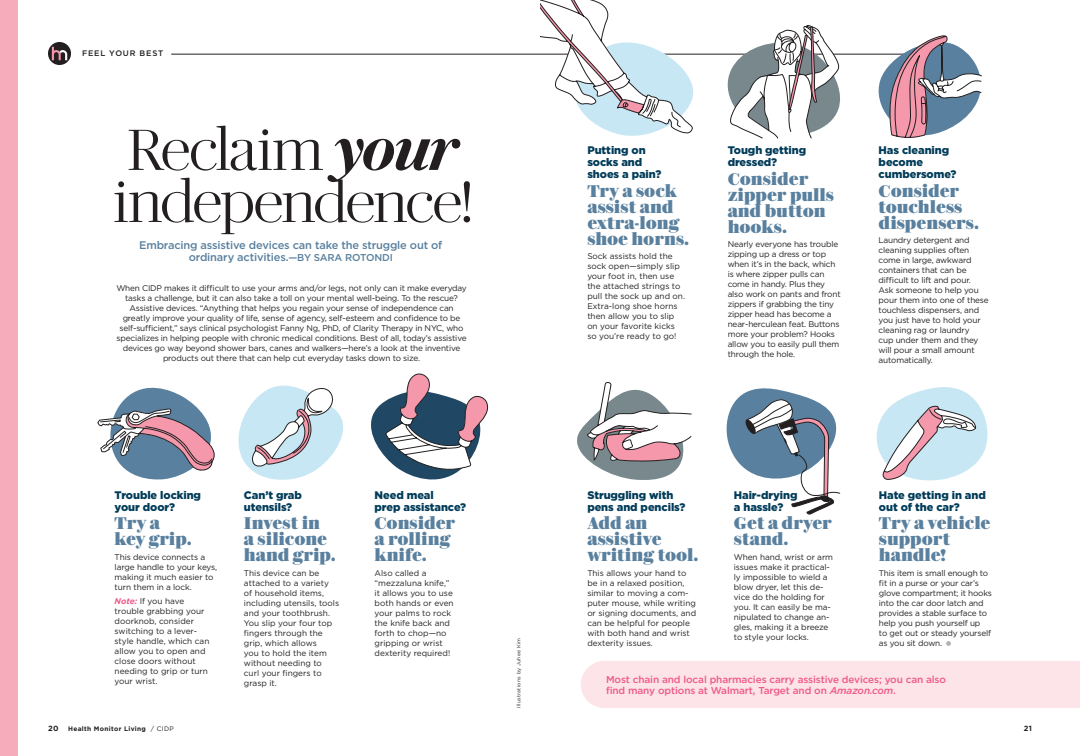
<style>
.page{position:relative;width:1080px;height:756px;background:#fff}
.page>*{position:absolute;margin:0;border:0;box-sizing:border-box;transform-origin:0 0}
.HEADLINE_SERIF{font:300 58.1px/52.1px "Darby Serif Display";letter-spacing:-.04em;color:#231f20}
.BODY_COPY_SERIF_No_Indent{font:900 17px/16px "Darby Serif Display";letter-spacing:-.005em;color:#59809e}
.BODY_COPY_SERIF_No_Indent-2{font:900 11px/12px "Gotham";letter-spacing:-.005em;color:#023c59}
.DEK_SANS_UNDERLINE{font:500 11px/12.2px "Gotham";letter-spacing:-.015em;color:#59809e;text-align:center}
.BODY_COPY_SERIF_No_Indent-3{font:500 10px/11px "Gotham";letter-spacing:-.01em;color:#f05987}
.BODY_COPY_SERIF_No_Indent-4{font:8.2px/10px "Gotham";letter-spacing:-.02em;color:#231f20}
.BODY_COPY_SERIF_No_Indent-5{font:8.2px/10px "Gotham";color:#231f20}
.TOC_Story_Subhead{font:500 8px "Gotham";letter-spacing:.1em;color:#231f20}
.t1{font:700 7.5px "Gotham";color:#231f20}
.t2{font:700 6.5px "Gotham";letter-spacing:.05em;color:#231f20}
.GUTTER_CREDIT{font:5px "Gotham";letter-spacing:.05em;color:#231f20}
.s1{font-weight:600;font-style:italic}
.s2{font-size:57px}
.s3{font-size:55.8px}
.s4{font-size:9.9px}
.s5{font-weight:700;font-style:italic;color:#f05987}
.s6{font-style:italic}
.s7{font-weight:400}
</style>
<div class="page">
<hr style="left:540px;top:54px;width:374px;height:1px;background:#231f20">
<svg style="left:48px;top:42px;width:23px;height:23px"></svg>
<svg style="left:52px;top:47px;width:15px;height:13px"></svg>
<div style="left:0;top:0;width:18px;height:756px;background:#f7acbb"></div>
<div style="left:581px;top:661px;width:499px;height:47px;background:#fce4e8"></div>
<svg style="left:540px;top:0;width:154px;height:136px"></svg>
<svg style="left:97px;top:387px;width:118px;height:93px"></svg>
<svg style="left:720px;top:25px;width:126px;height:114px"></svg>
<svg style="left:238px;top:385px;width:105px;height:95px"></svg>
<svg style="left:871px;top:35px;width:111px;height:103px"></svg>
<svg style="left:577px;top:382px;width:115px;height:98px"></svg>
<svg style="left:371px;top:373px;width:117px;height:107px"></svg>
<svg style="left:726px;top:388px;width:115px;height:127px"></svg>
<svg style="left:876px;top:387px;width:112px;height:94px"></svg>
<svg style="left:946px;top:641px;width:5px;height:5px"></svg>
<hr style="left:171px;top:54px;width:369px;height:1px;background:#231f20">
<p class="TOC_Story_Subhead" style="left:82px;top:48px;width:83px">FEEL YOUR BEST</p>
<p class="HEADLINE_SERIF" style="left:113px;top:119px;width:361px">Reclaim <span class="s1">your </span>indep<span class="s2">en</span><span class="s3">d</span><span class="s2">ence</span>!</p>
<p class="DEK_SANS_UNDERLINE" style="left:139px;top:239px;width:305px">Embracing assistive devices can take the struggle out of ordinary activities.<span class="s4">—BY SARA ROTONDI</span></p>
<p class="BODY_COPY_SERIF_No_Indent-4" style="left:116px;top:283px;width:352px;text-align:center">When CIDP makes it difficult to use your arms and/or legs, not only can it make everyday tasks a challenge, but it can also take a toll on your mental well-being. To the rescue?<br>Assistive devices. “Anything that helps you regain your sense of independence can greatly improve your quality of life, sense of agency, self-esteem and confidence to be self-sufficient,” says clinical psychologist Fanny Ng, PhD, of Clarity Therapy in NYC, who specializes in helping people with chronic medical conditions. Best of all, today’s assistive devices go way beyond shower bars, canes and walkers—here’s a look at the inventive products out there that can help cut everyday tasks down to size.</p>
<p class="BODY_COPY_SERIF_No_Indent-2" style="left:115px;top:489px;width:88px">Trouble locking your door?</p>
<p class="BODY_COPY_SERIF_No_Indent" style="left:115px;top:515px;width:79px">Try a key grip.</p>
<p class="BODY_COPY_SERIF_No_Indent-4" style="left:115px;top:552px;width:104px">This device connects a large handle to your keys, making it much easier to turn them in a lock.</p>
<p class="BODY_COPY_SERIF_No_Indent-5" style="left:115px;top:596px;width:96px"><span class="s5">Note:</span> If you have trouble grabbing your doorknob, consider switching to a lever&shy;style handle, which can allow you to open and close doors without needing to grip or turn your wrist.</p>
<p class="BODY_COPY_SERIF_No_Indent-2" style="left:244px;top:489px;width:59px">Can’t grab utensils?</p>
<p class="BODY_COPY_SERIF_No_Indent" style="left:244px;top:515px;width:93px">Invest in<br>a silicone hand grip.</p>
<p class="BODY_COPY_SERIF_No_Indent-5" style="left:244px;top:568px;width:97px">This device can be attached to a variety of household items, including utensils, tools and your toothbrush.<br>You slip your four top fingers through the grip, which allows<br>you to hold the item without needing to curl your fingers to grasp it.</p>
<p class="BODY_COPY_SERIF_No_Indent-2" style="left:375px;top:489px;width:93px">Need meal<br>prep assistance?</p>
<p class="BODY_COPY_SERIF_No_Indent" style="left:375px;top:515px;width:82px">Consider a rolling knife.</p>
<p class="BODY_COPY_SERIF_No_Indent-5" style="left:375px;top:568px;width:81px">Also called a “mezzaluna knife,” it allows you to use both hands or even your palms to rock the knife back and forth to chop—no gripping or wrist dexterity required!</p>
<p class="GUTTER_CREDIT" style="left:515px;top:708px;width:71px;rotate:-90deg">Illustrations by Juhee Kim</p>
<p class="BODY_COPY_SERIF_No_Indent-2" style="left:587px;top:144px;width:76px">Putting on socks and shoes a pain?</p>
<p class="BODY_COPY_SERIF_No_Indent" style="left:587px;top:182px;width:103px">Try a sock assist and extra-long shoe horns.</p>
<p class="BODY_COPY_SERIF_No_Indent-5" style="left:587px;top:251px;width:99px">Sock assists hold the sock open—simply slip your foot in, then use the attached strings to pull the sock up and on.<br>Extra-long shoe horns then allow you to slip on your favorite kicks so you’re ready to go!</p>
<p class="BODY_COPY_SERIF_No_Indent-2" style="left:728px;top:144px;width:80px">Tough getting dressed?</p>
<p class="BODY_COPY_SERIF_No_Indent" style="left:728px;top:170px;width:108px">Consider zipper pulls and button hooks.</p>
<p class="BODY_COPY_SERIF_No_Indent-4" style="left:728px;top:239px;width:115px">Nearly everyone has trouble zipping up a dress or top when it’s in the back, which is where zipper pulls can come in handy. Plus they also work on pants and front zippers if grabbing the tiny zipper head has become a near-herculean feat. Buttons more your problem? Hooks allow you to easily pull them through the hole.</p>
<p class="BODY_COPY_SERIF_No_Indent-2" style="left:879px;top:144px;width:79px">Has cleaning become cumbersome?</p>
<p class="BODY_COPY_SERIF_No_Indent" style="left:879px;top:182px;width:102px">Consider touchless dispensers.</p>
<p class="BODY_COPY_SERIF_No_Indent-4" style="left:879px;top:235px;width:112px">Laundry detergent and cleaning supplies often come in large, awkward containers that can be difficult to lift and pour.<br>Ask someone to help you pour them into one of these touchless dispensers, and you just have to hold your cleaning rag or laundry<br>cup under them and they will pour a small amount automatically.</p>
<p class="BODY_COPY_SERIF_No_Indent-2" style="left:587px;top:489px;width:100px">Struggling with pens and pencils?</p>
<p class="BODY_COPY_SERIF_No_Indent" style="left:587px;top:515px;width:113px">Add an assistive writing tool.</p>
<p class="BODY_COPY_SERIF_No_Indent-5" style="left:587px;top:568px;width:110px">This allows your hand to be in a relaxed position, similar to moving a com&shy;puter mouse, while writing or signing documents, and can be helpful for people with both hand and wrist dexterity issues.</p>
<p class="BODY_COPY_SERIF_No_Indent-2" style="left:734px;top:489px;width:65px">Hair-drying a hassle?</p>
<p class="BODY_COPY_SERIF_No_Indent" style="left:734px;top:515px;width:100px">Get a dryer stand.</p>
<p class="BODY_COPY_SERIF_No_Indent-4" style="left:734px;top:552px;width:101px">When hand, wrist or arm issues make it practical&shy;ly impossible to wield a blow dryer, let this de&shy;vice do the holding for you. It can easily be ma&shy;nipulated to change an&shy;gles, making it a breeze to style your locks.</p>
<p class="BODY_COPY_SERIF_No_Indent-2" style="left:879px;top:489px;width:108px">Hate getting in and out of the car?</p>
<p class="BODY_COPY_SERIF_No_Indent" style="left:879px;top:515px;width:113px">Try a vehicle support handle!</p>
<p class="BODY_COPY_SERIF_No_Indent-4" style="left:879px;top:568px;width:115px">This item is small enough to fit in a purse or your car’s glove compartment; it hooks into the car door latch and provides a stable surface to help you push yourself up<br>to get out or steady yourself as you sit down.</p>
<p class="BODY_COPY_SERIF_No_Indent-3" style="left:606px;top:674px;width:342px">Most chain and local pharmacies carry assistive devices; you can also find many options at Walmart, Target and on <span class="s6">Amazon.com</span>.</p>
<p class="t1" style="left:48px;top:723px;width:12px">20</p>
<p class="t2" style="left:68px;top:724px;width:107px">Health Monitor Living <span class="s7">/ CIDP</span></p>
<p class="t1" style="left:1024px;top:723px;width:10px">21</p>
</div>
